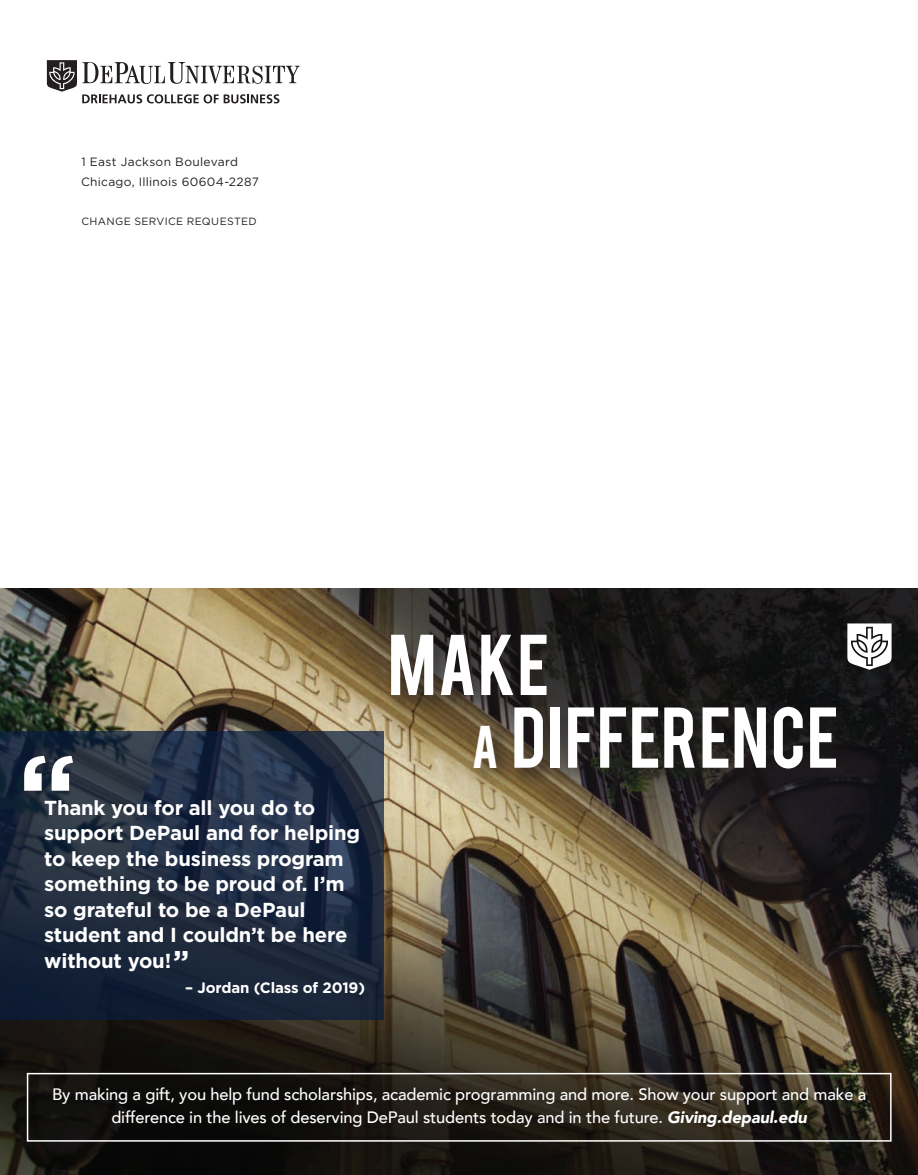
<style>
.page{position:relative;width:918px;height:1175px;background:#fff}
.page>*{position:absolute;margin:0;border:0;box-sizing:border-box;transform-origin:0 0}
.t1{font:700 108px "Gotham";color:#fff}
.t2{font:67.65px/72.8px "Bebas";letter-spacing:.02em;color:#fff}
.t3{font:700 20.25px/25.5px "Gotham";letter-spacing:-.01em;color:#fff}
.t4{font:500 16.5px/22.5px "Avenir";letter-spacing:-.01em;color:#fff;text-align:center}
.t5{font:700 15px "Gotham";letter-spacing:-.01em;color:#fff}
.t6{font:12px/19.5px "Gotham";letter-spacing:.025em;color:#231f20}
.t7{font:10.5px "Gotham";letter-spacing:.035em;color:#231f20}
.s1{font-size:30px}
.s2{font-size:47.4px}
.s3{font-weight:900;font-style:italic}
</style>
<div class="page">
<svg style="left:47px;top:60px;width:253px;height:43px"></svg>
<img style="left:0;top:588px;width:918px;height:586px">
<svg style="left:0;top:731px;width:384px;height:289px;background:#1f2b3f"></svg>
<div style="left:386px;top:629px;width:180px;height:86px;background:#231f20;opacity:.59"></div>
<div style="left:469px;top:720px;width:47px;height:67px;background:#231f20;opacity:.59"></div>
<div style="left:509px;top:701px;width:346px;height:86px;background:#231f20;opacity:.59"></div>
<div style="left:27px;top:1072px;width:865px;height:69px;border:2px solid #fff"></div>
<svg style="left:847px;top:623px;width:45px;height:46px"></svg>
<p class="t6" style="left:81px;top:152px;width:179px">1 East Jackson Boulevard<br>Chicago, Illinois 60604-2287</p>
<p class="t7" style="left:81px;top:214px;width:177px">CHANGE SERVICE REQUESTED</p>
<h1 class="t1" style="left:18px;top:722px;width:60px">“</h1>
<p class="t3" style="left:44px;top:794px;width:318px">Thank you for all you do to support DePaul and for helping to keep the business program something to be proud of. I’m so grateful to be a DePaul student and I couldn’t be here without you!<span class="s1">”</span></p>
<p class="t5" style="left:185px;top:978px;width:181px">– Jordan (Class of 2019)</p>
<h2 class="t2" style="left:472px;top:624px;width:369px;text-indent:-84px">Make<br><span class="s2">A</span> DIFFERENCE</h2>
<p class="t4" style="left:52px;top:1082px;width:816px">By making a gift, you help fund scholarships, academic programming and more. Show your support and make a difference in the lives of deserving DePaul students today and in the future. <span class="s3">Giving.depaul.edu</span></p>
</div>
